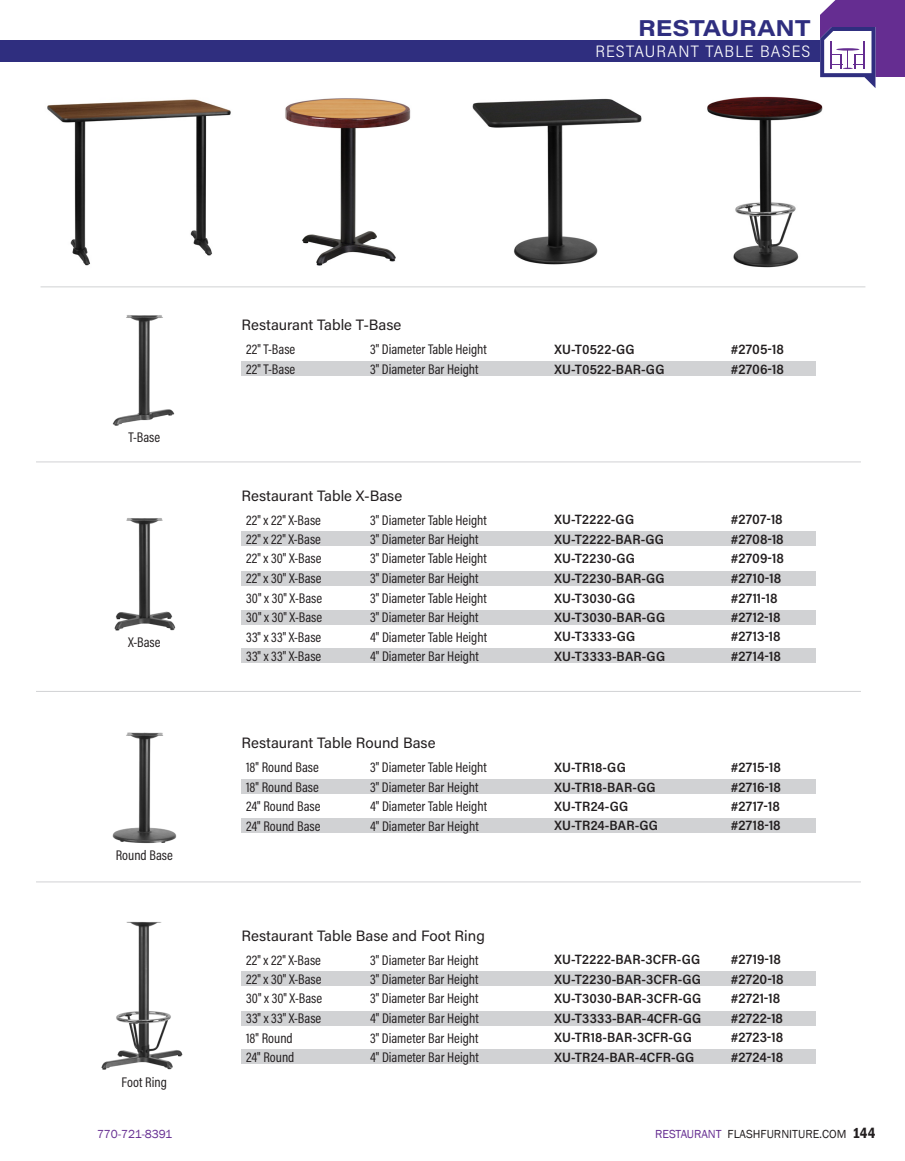
<style>
.page{position:relative;width:905px;height:1161px;background:#fff}
.page>*{position:absolute;margin:0;border:0;box-sizing:border-box;transform-origin:0 0}
.t1{font:700 22.5px "Acumin Pro Wide";color:#2f2e7f}
.t2{font:300 16.5px "Acumin Pro Semi Cond";letter-spacing:.075em;color:#fff}
.t3{font:15px "Acumin Pro";color:#231f20}
.t4{font:14.1px/19.5px "Acumin Pro Cond";color:#231f20}
.t5{font:600 13.5px/19.5px "Acumin Pro Semi Cond";letter-spacing:.01em;color:#231f20}
.t6{font:12px "Franklin Gothic";color:#231f20}
.t7{font:12px "Franklin Gothic";color:#652d91}
.s1{color:#652d91}
.s2{font-weight:600;font-stretch:condensed;font-size:15px}
</style>
<div class="page">
<div style="left:0;top:40px;width:820px;height:22px;background:#2f2e7f"></div>
<div style="left:820px;top:0;width:84px;height:77px;background:#652d91"></div>
<svg style="left:820px;top:27px;width:55px;height:61px"></svg>
<hr style="left:836px;top:48px;width:23px;height:3px;background:#652d91;border-radius:50%">
<svg style="left:820px;top:0;width:16px;height:15px"></svg>
<img style="left:47px;top:99px;width:184px;height:167px">
<img style="left:285px;top:98px;width:126px;height:168px">
<img style="left:472px;top:98px;width:170px;height:167px">
<img style="left:707px;top:96px;width:116px;height:171px">
<img style="left:114px;top:518px;width:62px;height:113px">
<div style="left:242px;top:571px;width:573px;height:15px;background:#d1d2d4"></div>
<div style="left:242px;top:610px;width:573px;height:14px;background:#d1d2d4"></div>
<div style="left:242px;top:648px;width:573px;height:15px;background:#d1d2d4"></div>
<div style="left:242px;top:531px;width:573px;height:15px;background:#d1d2d4"></div>
<img style="left:101px;top:921px;width:82px;height:149px">
<div style="left:242px;top:1011px;width:573px;height:14px;background:#d1d2d4"></div>
<div style="left:242px;top:1050px;width:573px;height:14px;background:#d1d2d4"></div>
<div style="left:242px;top:971px;width:573px;height:15px;background:#d1d2d4"></div>
<img style="left:112px;top:732px;width:65px;height:111px">
<div style="left:242px;top:779px;width:573px;height:15px;background:#d1d2d4"></div>
<div style="left:242px;top:818px;width:573px;height:15px;background:#d1d2d4"></div>
<img style="left:112px;top:315px;width:63px;height:111px">
<div style="left:242px;top:361px;width:573px;height:15px;background:#d1d2d4"></div>
<hr style="left:36px;top:462px;width:824px;height:1px;background:#d1d2d4">
<hr style="left:36px;top:691px;width:824px;height:1px;background:#d1d2d4">
<hr style="left:36px;top:882px;width:824px;height:1px;background:#d1d2d4">
<hr style="left:40px;top:286px;width:825px;height:1px;background:#d1d2d4">
<h1 class="t1" style="left:638px;top:11px;width:174px">RESTAURANT</h1>
<p class="t2" style="left:595px;top:40px;width:216px">RESTAURANT TABLE BASES</p>
<p class="t4" style="left:128px;top:427px;width:33px">T-Base</p>
<p class="t4" style="left:128px;top:632px;width:34px">X-Base</p>
<p class="t4" style="left:116px;top:845px;width:59px">Round Base</p>
<p class="t4" style="left:122px;top:1072px;width:47px">Foot Ring</p>
<p class="t3" style="left:242px;top:314px;width:161px">Restaurant Table T-Base</p>
<p class="t4" style="left:246px;top:340px;width:51px">22" T-Base<br>22" T-Base</p>
<p class="t4" style="left:370px;top:340px;width:118px">3" Diameter Table Height<br>3" Diameter Bar Height</p>
<p class="t3" style="left:242px;top:486px;width:162px">Restaurant Table X-Base</p>
<p class="t4" style="left:246px;top:510px;width:77px;text-align:justify">22" x 22" X-Base 22" x 22" X-Base 22" x 30" X-Base</p>
<p class="t4" style="left:246px;top:568px;width:77px;text-align:justify">22" x 30" X-Base 30" x 30" X-Base 30" x 30" X-Base</p>
<p class="t4" style="left:246px;top:646px;width:77px">33" x 33" X-Base</p>
<p class="t4" style="left:246px;top:627px;width:77px">33" x 33" X-Base</p>
<p class="t4" style="left:370px;top:510px;width:118px">3" Diameter Table Height<br>3" Diameter Bar Height<br>3" Diameter Table Height</p>
<p class="t4" style="left:370px;top:568px;width:118px">3" Diameter Bar Height<br>3" Diameter Table Height<br>3" Diameter Bar Height</p>
<p class="t4" style="left:370px;top:646px;width:110px">4" Diameter Bar Height</p>
<p class="t4" style="left:370px;top:627px;width:118px">4" Diameter Table Height</p>
<p class="t3" style="left:242px;top:732px;width:195px">Restaurant Table Round Base</p>
<p class="t4" style="left:246px;top:757px;width:76px;text-align:justify">18" Round Base 18" Round Base 24" Round Base 24" Round Base</p>
<p class="t4" style="left:370px;top:757px;width:118px">3" Diameter Table Height<br>3" Diameter Bar Height<br>4" Diameter Table Height<br>4" Diameter Bar Height</p>
<p class="t3" style="left:242px;top:926px;width:245px">Restaurant Table Base and Foot Ring</p>
<p class="t4" style="left:246px;top:950px;width:77px;text-align:justify">22" x 22" X-Base 22" x 30" X-Base 30" x 30" X-Base</p>
<p class="t4" style="left:246px;top:1008px;width:77px">33" x 33" X-Base<br>18" Round<br>24" Round</p>
<p class="t4" style="left:370px;top:950px;width:110px;text-align:justify">3" Diameter Bar Height 3" Diameter Bar Height 3" Diameter Bar Height</p>
<p class="t4" style="left:370px;top:1008px;width:110px;text-align:justify">4" Diameter Bar Height 3" Diameter Bar Height 4" Diameter Bar Height</p>
<p class="t5" style="left:554px;top:339px;width:111px">XU-T0522-GG<br>XU-T0522-BAR-GG</p>
<p class="t5" style="left:731px;top:339px;width:54px">#2705-18 #2706-18</p>
<p class="t5" style="left:554px;top:509px;width:111px">XU-T2222-GG<br>XU-T2222-BAR-GG<br>XU-T2230-GG</p>
<p class="t5" style="left:554px;top:568px;width:112px">XU-T2230-BAR-GG<br>XU-T3030-GG<br>XU-T3030-BAR-GG</p>
<p class="t5" style="left:554px;top:646px;width:112px">XU-T3333-BAR-GG</p>
<p class="t5" style="left:554px;top:626px;width:82px">XU-T3333-GG</p>
<p class="t5" style="left:554px;top:757px;width:105px">XU-TR18-GG<br>XU-TR18-BAR-GG<br>XU-TR24-GG<br>XU-TR24-BAR-GG</p>
<p class="t5" style="left:731px;top:509px;width:54px;text-align:justify">#2707-18 #2708-18 #2709-18</p>
<p class="t5" style="left:731px;top:568px;width:51px">#2710-18 #2711-18 #2712-18</p>
<p class="t5" style="left:731px;top:646px;width:51px">#2714-18</p>
<p class="t5" style="left:731px;top:626px;width:51px">#2713-18</p>
<p class="t5" style="left:731px;top:757px;width:51px;text-align:justify">#2715-18 #2716-18 #2717-18 #2718-18</p>
<p class="t5" style="left:554px;top:949px;width:148px;text-align:justify">XU-T2222-BAR-3CFR-GG XU-T2230-BAR-3CFR-GG XU-T3030-BAR-3CFR-GG</p>
<p class="t5" style="left:554px;top:1008px;width:148px">XU-T3333-BAR-4CFR-GG<br>XU-TR18-BAR-3CFR-GG<br>XU-TR24-BAR-4CFR-GG</p>
<p class="t5" style="left:731px;top:949px;width:54px">#2719-18 #2720-18 #2721-18</p>
<p class="t5" style="left:731px;top:1008px;width:54px;text-align:justify">#2722-18 #2723-18 #2724-18</p>
<p class="t7" style="left:97px;top:1127px;width:77px">770-721-8391</p>
<p class="t6" style="left:655px;top:1126px;width:222px"><span class="s1">RESTAURANT</span> FLASHFURNITURE.COM <span class="s2">144</span></p>
</div>
